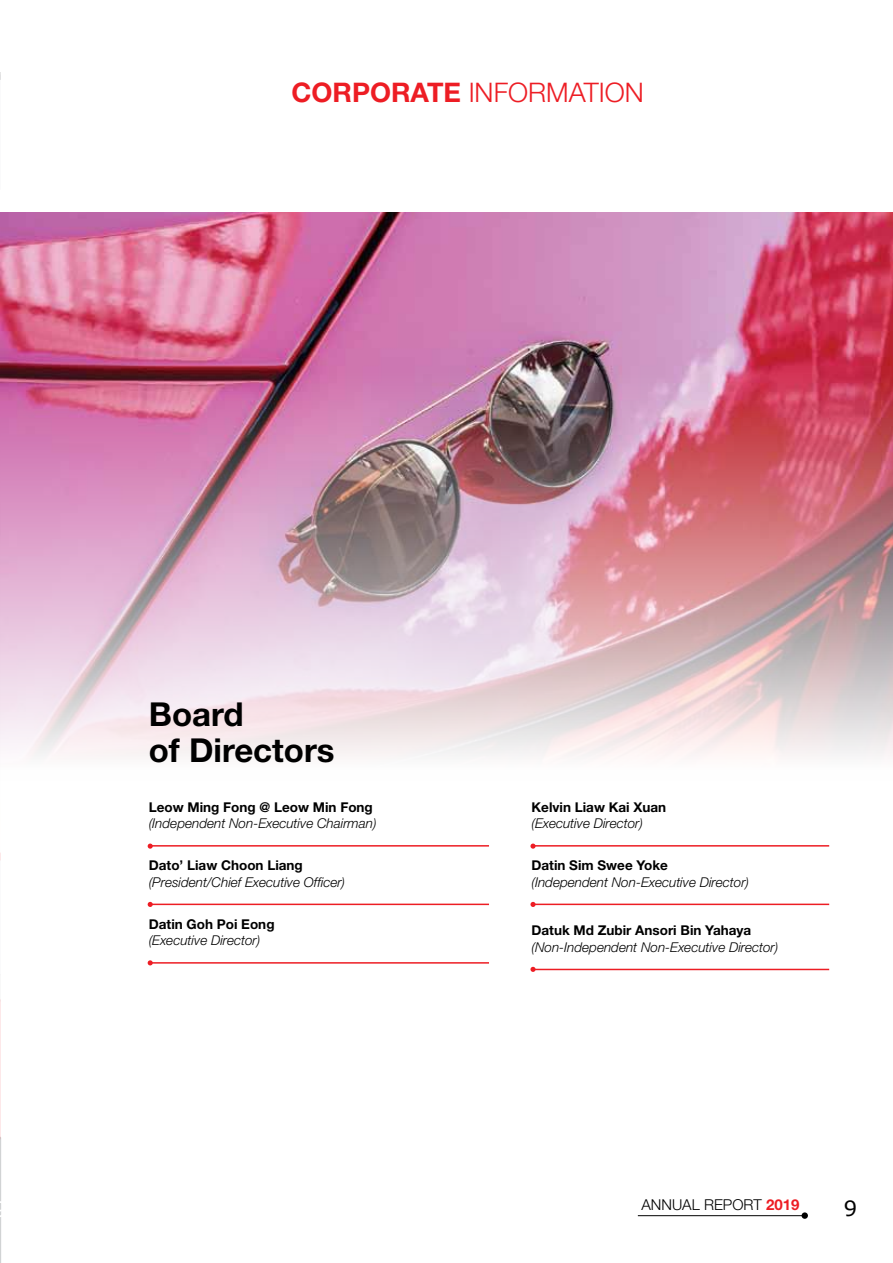
<style>
.page{position:relative;width:893px;height:1263px;background:#fff}
.page>*{position:absolute;margin:0;border:0;box-sizing:border-box;transform-origin:0 0}
.t1{font:700 33px/36px "Helvetica Neue LT Std";color:#000}
.t2{font:300 27px "Helvetica Neue LT Std";color:#ed1d24}
.t3{font:700 27px "Helvetica Neue LT Std";color:#ed1d24}
.t4{font:21px "Verdana";color:#000}
.t5{font:300 15px "Helvetica Neue LT Std";color:#000}
.t6{font:italic 300 13.5px "Helvetica Neue LT Std";color:#000}
.t7{font:700 13.5px "Helvetica Neue LT Std";color:#000}
.s1{font-weight:700;color:#ed1d24}
</style>
<div class="page">
<hr style="left:638px;top:1215px;width:166px;height:1px;background:#000">
<div style="left:801px;top:1212px;width:7px;height:7px;background:#000;border-radius:50%"></div>
<svg style="left:0;top:853px;width:1px;height:410px"></svg>
<img style="left:0;top:213px;width:893px;height:543px">
<hr style="left:149px;top:845px;width:340px;height:1px;background:#ed1d24">
<hr style="left:149px;top:903px;width:340px;height:2px;background:#ed1d24">
<hr style="left:149px;top:962px;width:340px;height:2px;background:#ed1d24">
<hr style="left:531px;top:845px;width:298px;height:1px;background:#ed1d24">
<hr style="left:531px;top:903px;width:298px;height:2px;background:#ed1d24">
<hr style="left:531px;top:969px;width:298px;height:1px;background:#ed1d24">
<svg style="left:148px;top:843px;width:5px;height:6px"></svg>
<svg style="left:530px;top:843px;width:6px;height:6px"></svg>
<svg style="left:148px;top:902px;width:5px;height:5px"></svg>
<svg style="left:530px;top:902px;width:6px;height:5px"></svg>
<svg style="left:148px;top:960px;width:5px;height:5px"></svg>
<svg style="left:530px;top:967px;width:6px;height:5px"></svg>
<h2 class="t3" style="left:292px;top:76px;width:40px">Corporate</h2>
<h2 class="t2" style="left:469px;top:76px;width:24px">INFORMATION</h2>
<h1 class="t1" style="left:149px;top:695px;width:187px">Board<br>of Directors</h1>
<p class="t7" style="left:149px;top:798px;width:226px">Leow Ming Fong @ Leow Min Fong</p>
<p class="t6" style="left:149px;top:815px;width:229px">(Independent Non-Executive Chairman)</p>
<p class="t7" style="left:149px;top:857px;width:155px">Dato’ Liaw Choon Liang</p>
<p class="t6" style="left:149px;top:874px;width:198px">(President/Chief Executive Officer)</p>
<p class="t7" style="left:149px;top:915px;width:127px">Datin Goh Poi Eong</p>
<p class="t6" style="left:149px;top:932px;width:113px">(Executive Director)</p>
<p class="t7" style="left:531px;top:798px;width:136px">Kelvin Liaw Kai Xuan</p>
<p class="t6" style="left:531px;top:815px;width:113px">(Executive Director)</p>
<p class="t7" style="left:531px;top:857px;width:138px">Datin Sim Swee Yoke</p>
<p class="t6" style="left:531px;top:874px;width:219px">(Independent Non-Executive Director)</p>
<p class="t7" style="left:531px;top:922px;width:221px">Datuk Md Zubir Ansori Bin Yahaya</p>
<p class="t6" style="left:531px;top:939px;width:248px">(Non-Independent Non-Executive Director)</p>
<p class="t5" style="left:641px;top:1195px;width:159px">ANNUAL REPORT <span class="s1">2019</span></p>
<h3 class="t4" style="left:844px;top:1194px;width:15px">9</h3>
</div>
